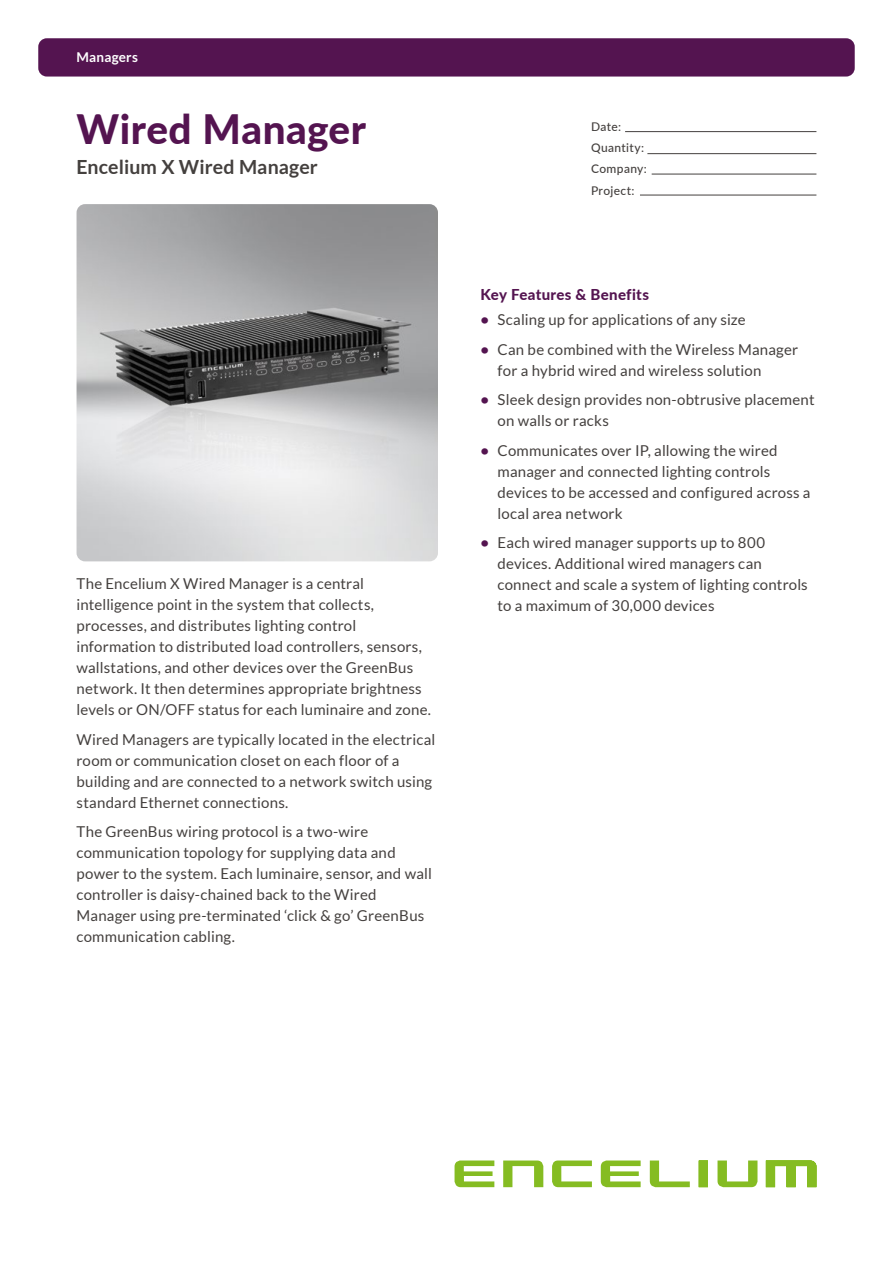
<style>
.page{position:relative;width:893px;height:1263px;background:#fff}
.page>*{position:absolute;margin:0;border:0;box-sizing:border-box;transform-origin:0 0}
.t1{font:800 40.5px "Lato";letter-spacing:.01em;color:#541450}
.t2{font:700 19.5px "Lato";letter-spacing:.005em;color:#44403e}
.t3{font:15px/21px "Lato";letter-spacing:.01em;color:#44403e}
.t4{font:800 15px "Lato";letter-spacing:.02em;color:#541450}
.t5{font:700 13.5px "Lato";letter-spacing:.015em;color:#fff}
.t6{font:500 12px/21.3px "Lato";letter-spacing:.03em;color:#44403e}
.s1{font-weight:700;color:#541450}
</style>
<div class="page">
<hr style="left:625px;top:131px;width:191px;height:1px;background:#44403e">
<hr style="left:647px;top:153px;width:169px;height:1px;background:#44403e">
<hr style="left:652px;top:174px;width:164px;height:1px;background:#44403e">
<hr style="left:640px;top:195px;width:176px;height:1px;background:#44403e">
<div style="left:38px;top:38px;width:817px;height:39px;background:#541450;border-radius:9px"></div>
<svg style="left:455px;top:1160px;width:39px;height:27px"></svg>
<svg style="left:503px;top:1160px;width:40px;height:27px"></svg>
<svg style="left:552px;top:1160px;width:40px;height:27px"></svg>
<svg style="left:601px;top:1160px;width:40px;height:27px"></svg>
<svg style="left:650px;top:1160px;width:40px;height:27px"></svg>
<svg style="left:699px;top:1160px;width:9px;height:27px"></svg>
<svg style="left:717px;top:1160px;width:40px;height:27px"></svg>
<svg style="left:766px;top:1160px;width:50px;height:27px"></svg>
<img style="left:77px;top:204px;width:361px;height:357px">
<p class="t5" style="left:77px;top:49px;width:63px">Managers</p>
<h1 class="t1" style="left:77px;top:99px;width:291px">Wired Manager</h1>
<h2 class="t2" style="left:77px;top:156px;width:243px">Encelium X Wired Manager</h2>
<p class="t3" style="left:77px;top:573px;width:356px">The Encelium X Wired Manager is a central intelligence point in the system that collects, processes, and distributes lighting control information to distributed load controllers, sensors, wallstations, and other devices over the GreenBus network. It then determines appropriate brightness levels or ON/OFF status for each luminaire and zone.</p>
<p class="t3" style="left:77px;top:728px;width:360px">Wired Managers are typically located in the electrical room or communication closet on each floor of a building and are connected to a network switch using standard Ethernet connections.</p>
<p class="t3" style="left:77px;top:821px;width:357px">The GreenBus wiring protocol is a two-wire communication topology for supplying data and power to the system. Each luminaire, sensor, and wall controller is daisy-chained back to the Wired Manager using pre-terminated ‘click &amp; go’ GreenBus communication cabling.</p>
<p class="t6" style="left:591px;top:115px;width:57px">Date:<br>Quantity:<br>Company:<br>Project:</p>
<p class="t4" style="left:480px;top:283px;width:170px">Key Features &amp; Benefits</p>
<p class="t3" style="left:480px;top:309px;width:267px"><span class="s1">•</span> Scaling up for applications of any size</p>
<p class="t3" style="left:497px;top:339px;width:302px;text-indent:-17px"><span class="s1">•</span> Can be combined with the Wireless Manager for a hybrid wired and wireless solution</p>
<p class="t3" style="left:497px;top:389px;width:319px;text-indent:-17px"><span class="s1">•</span> Sleek design provides non-obtrusive placement on walls or racks</p>
<p class="t3" style="left:497px;top:440px;width:314px;text-indent:-17px"><span class="s1">•</span> Communicates over IP, allowing the wired manager and connected lighting controls devices to be accessed and configured across a local area network</p>
<p class="t3" style="left:497px;top:532px;width:312px;text-indent:-17px"><span class="s1">•</span> Each wired manager supports up to 800 devices. Additional wired managers can connect and scale a system of lighting controls to a maximum of 30,000 devices</p>
</div>
